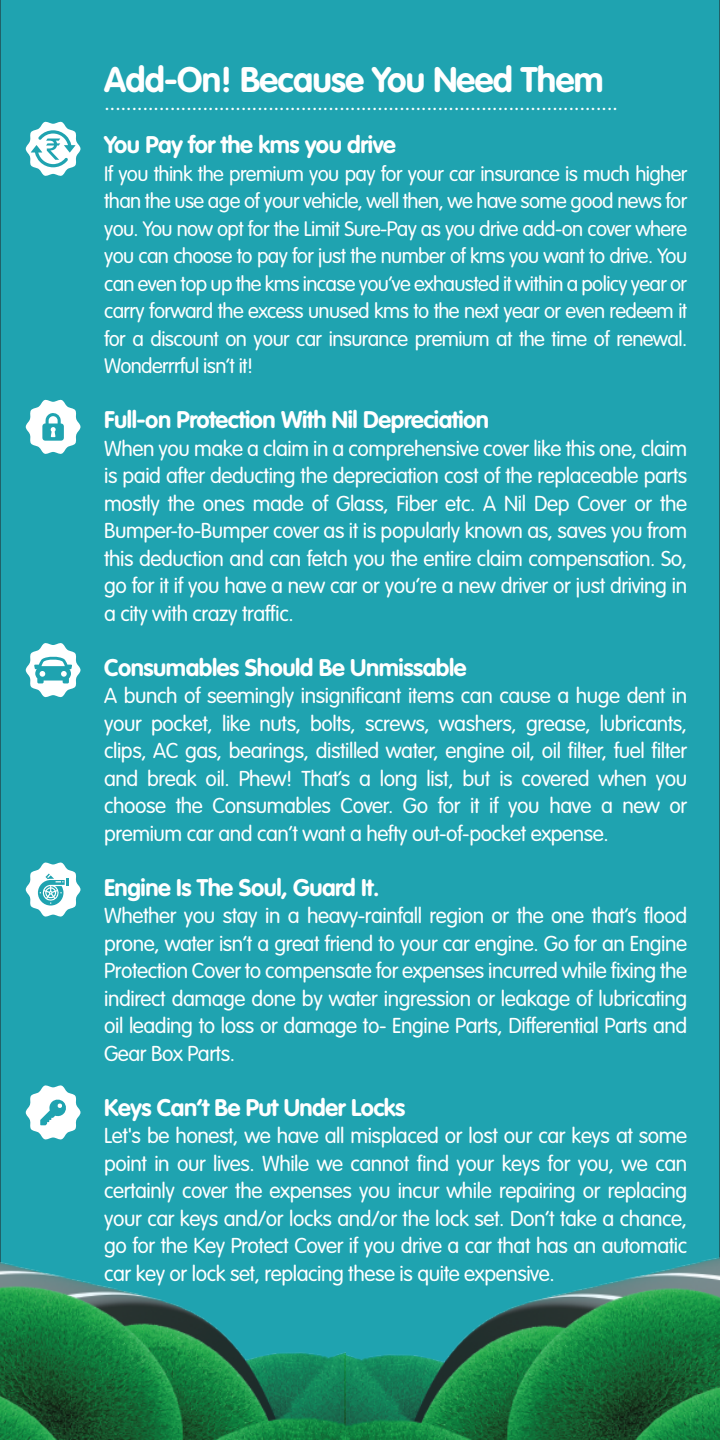
<style>
.page{position:relative;width:720px;height:1440px;background:#1fa3b0}
.page>*{position:absolute;margin:0;border:0;box-sizing:border-box;transform-origin:0 0}
.t1{font:700 35px "VAG Rounded Std";letter-spacing:-.02em;color:#fff}
.t2{font:700 23.75px "VAG Rounded Std";letter-spacing:-.02em;color:#fff}
.t3{font:300 23.75px "VAG Rounded Std";color:#fff}
.t4{font:300 21.25px/27.5px "VAG Rounded Std";letter-spacing:-.02em;color:#fff;text-align:justify}
.t5{font:300 20.5px/27.5px "VAG Rounded Std";letter-spacing:-.03em;color:#fff;text-align:justify}
</style>
<div class="page">
<hr style="left:0;top:0;width:1px;height:1440px;background:#231f20">
<hr style="left:719px;top:0;width:1px;height:1440px;background:#231f20">
<svg style="left:26px;top:399px;width:54px;height:55px"></svg>
<svg style="left:26px;top:643px;width:54px;height:55px"></svg>
<svg style="left:26px;top:862px;width:54px;height:55px"></svg>
<img style="left:0;top:959px;width:720px;height:481px">
<div style="left:57px;top:996px;width:575px;height:103px;background:#1fa3b0"></div>
<svg style="left:26px;top:121px;width:54px;height:55px"></svg>
<svg style="left:26px;top:1085px;width:54px;height:55px"></svg>
<h1 class="t1" style="left:104px;top:59px;width:501px">Add-On! Because You Need Them</h1>
<p class="t3" style="left:104px;top:88px;width:515px">..............................................................................................</p>
<p class="t2" style="left:104px;top:131px;width:293px">You Pay for the kms you drive</p>
<p class="t5" style="left:104px;top:161px;width:585px">If you think the premium you pay for your car insurance is much higher than the use age of your vehicle, well then, we have some good news for you. You now opt for the Limit Sure-Pay as you drive add-on cover where you can choose to pay for just the number of kms you want to drive. You can even top up the kms incase you’ve exhausted it within a policy year or carry forward the excess unused kms to the next year or even redeem it for a discount on your car insurance premium at the time of renewal.<br>Wonderrrful isn’t it!</p>
<p class="t2" style="left:104px;top:406px;width:386px">Full-on Protection With Nil Depreciation</p>
<p class="t4" style="left:104px;top:435px;width:585px">When you make a claim in a comprehensive cover like this one, claim is paid after deducting the depreciation cost of the replaceable parts mostly the ones made of Glass, Fiber etc. A Nil Dep Cover or the Bumper-to-Bumper cover as it is popularly known as, saves you from this deduction and can fetch you the entire claim compensation. So, go for it if you have a new car or you’re a new driver or just driving in a city with crazy traffic.</p>
<p class="t2" style="left:104px;top:653px;width:364px">Consumables Should Be Unmissable</p>
<p class="t4" style="left:104px;top:683px;width:585px">A bunch of seemingly insignificant items can cause a huge dent in your pocket, like nuts, bolts, screws, washers, grease, lubricants, clips, AC gas, bearings, distilled water, engine oil, oil filter, fuel filter and break oil. Phew! That’s a long list, but is covered when you choose the Consumables Cover. Go for it if you have a new or premium car and can’t want a hefty out-of-pocket expense.</p>
<p class="t2" style="left:104px;top:873px;width:277px">Engine Is The Soul, Guard It.</p>
<p class="t4" style="left:104px;top:903px;width:585px">Whether you stay in a heavy-rainfall region or the one that’s flood prone, water isn’t a great friend to your car engine. Go for an Engine Protection Cover to compensate for expenses incurred while fixing the indirect damage done by water ingression or leakage of lubricating oil leading to loss or damage to- Engine Parts, Differential Parts and Gear Box Parts.</p>
<p class="t2" style="left:104px;top:1093px;width:303px">Keys Can’t Be Put Under Locks</p>
<p class="t4" style="left:104px;top:1123px;width:585px">Let's be honest, we have all misplaced or lost our car keys at some point in our lives. While we cannot find your keys for you, we can certainly cover the expenses you incur while repairing or replacing your car keys and/or locks and/or the lock set. Don’t take a chance, go for the Key Protect Cover if you drive a car that has an automatic car key or lock set, replacing these is quite expensive.</p>
</div>
